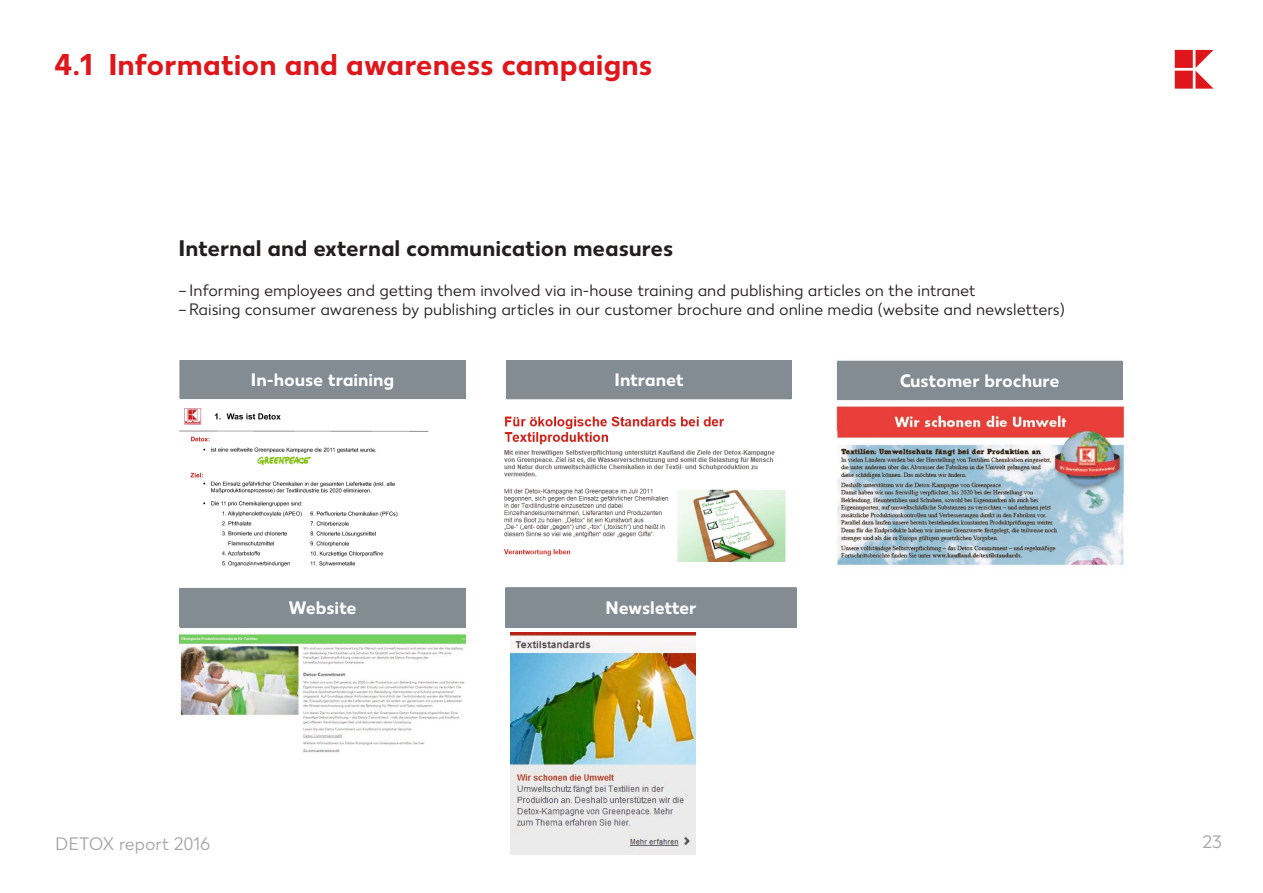
<style>
.page{position:relative;width:1263px;height:893px;background:#fff}
.page>*{position:absolute;margin:0;border:0;box-sizing:border-box;transform-origin:0 0}
.t1{font:700 30px "Kaufland";color:#df171c}
.t2{font:700 22.5px "Kaufland";color:#211f1e}
.t3{font:700 18px "Kaufland";color:#fff}
.t4{font:18px "Kaufland";color:#a4a5a6}
.t5{font:16.5px/19.8px "Kaufland";color:#211f1e}
.t6{font:700 16.2px "Kaufland Office";letter-spacing:-.005em;color:#fff}
.t7{font:700 15.9px "Kaufland Office";color:#fff}
</style>
<div class="page">
<svg style="left:1175px;top:50px;width:38px;height:39px"></svg>
<img style="left:179px;top:360px;width:287px;height:207px">
<img style="left:504px;top:416px;width:281px;height:145px">
<img style="left:180px;top:587px;width:286px;height:166px">
<img style="left:510px;top:632px;width:185px;height:222px">
<div style="left:501px;top:582px;width:300px;height:49px;border:5px solid #fff"></div>
<img style="left:836px;top:360px;width:289px;height:205px">
<div style="left:180px;top:360px;width:286px;height:39px;background:#838c93"></div>
<div style="left:180px;top:588px;width:286px;height:39px;background:#838c93"></div>
<div style="left:505px;top:588px;width:292px;height:39px;background:#838c93"></div>
<div style="left:506px;top:360px;width:286px;height:39px;background:#838c93"></div>
<div style="left:837px;top:361px;width:286px;height:39px;background:#838c93"></div>
<h1 class="t1" style="left:54px;top:47px;width:600px">4.1 Information and awareness campaigns</h1>
<h2 class="t2" style="left:179px;top:235px;width:496px">Internal and external communication measures</h2>
<p class="t5" style="left:179px;top:281px;width:888px">– Informing employees and getting them involved via in-house training and publishing articles on the intranet<br>–Raising consumer awareness by publishing articles in our customer brochure and online media (website and newsletters)</p>
<p class="t3" style="left:251px;top:369px;width:145px">In-house training</p>
<p class="t3" style="left:614px;top:369px;width:71px">Intranet</p>
<p class="t3" style="left:900px;top:370px;width:161px">Customer brochure</p>
<p class="t7" style="left:620px;top:371px;width:63px">Intranet</p>
<p class="t7" style="left:931px;top:371px;width:96px">KL Webseite</p>
<p class="t6" style="left:611px;top:597px;width:84px">Newsletter</p>
<p class="t3" style="left:289px;top:597px;width:70px">Website</p>
<p class="t3" style="left:605px;top:597px;width:93px">Newsletter</p>
<p class="t4" style="left:55px;top:834px;width:156px">DETOX report 2016</p>
<p class="t4" style="left:1202px;top:832px;width:21px">23</p>
</div>
